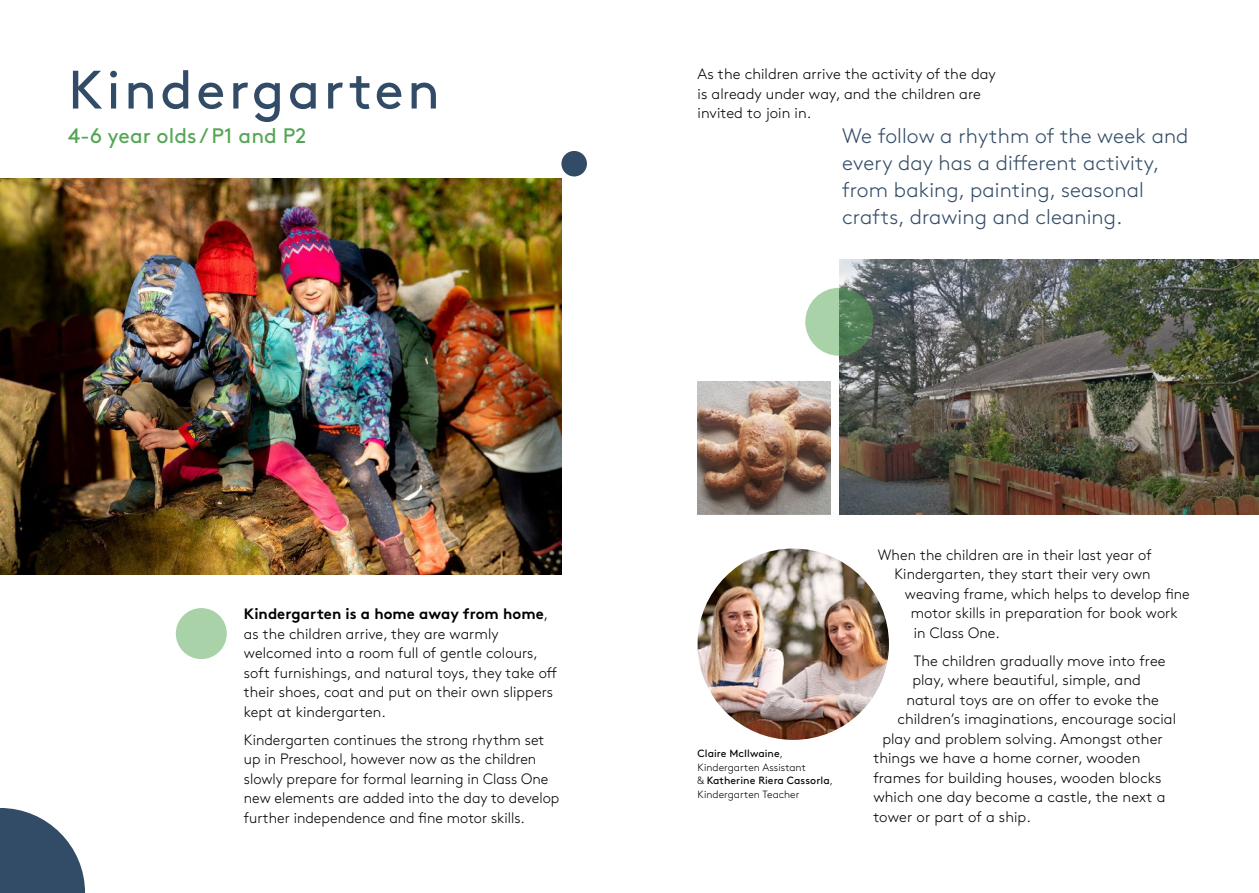
<style>
.page{position:relative;width:1259px;height:893px;background:#fff}
.page>*{position:absolute;margin:0;border:0;box-sizing:border-box;transform-origin:0 0}
.t1{font:54px "Brown";letter-spacing:.06em;color:#324b66}
.t2{font:300 21px/27px "Brown";letter-spacing:.005em;color:#324b66}
.t3{font:21px "Brown";letter-spacing:.005em;color:#54a553}
.t4{font:300 15px/19.5px "Brown";letter-spacing:.005em;color:#000}
.t5{font:300 10.5px/13.5px "Brown";letter-spacing:.005em;color:#000}
.s1{font-weight:700}
.s2{font-weight:400}
</style>
<div class="page">
<img style="left:0;top:179px;width:561px;height:395px">
<img style="left:697px;top:381px;width:134px;height:133px">
<img style="left:839px;top:259px;width:420px;height:255px">
<img style="left:697px;top:549px;width:192px;height:191px;border-radius:96px">
<svg style="left:0;top:808px;width:85px;height:85px"></svg>
<svg style="left:805px;top:288px;width:68px;height:68px;background:#7fa980"></svg>
<div style="left:176px;top:608px;width:51px;height:51px;background:#a9d2a9;border-radius:50%"></div>
<div style="left:561px;top:151px;width:26px;height:25px;background:#324b66;border-radius:50%"></div>
<h1 class="t1" style="left:68px;top:49px;width:373px">Kindergarten</h1>
<h2 class="t3" style="left:68px;top:119px;width:240px">4-6 year olds / P1 and P2</h2>
<p class="t4" style="left:244px;top:603px;width:315px"><span class="s1">Kindergarten is a home away from home</span>, as the children arrive, they are warmly welcomed into a room full of gentle colours, soft furnishings, and natural toys, they take off their shoes, coat and put on their own slippers kept at kindergarten.</p>
<p class="t4" style="left:244px;top:729px;width:317px">Kindergarten continues the strong rhythm set up in Preschool, however now as the children slowly prepare for formal learning in Class One new elements are added into the day to develop further independence and fine motor skills.</p>
<p class="t4" style="left:697px;top:63px;width:300px">As the children arrive the activity of the day is already under way, and the children are invited to join in.</p>
<h2 class="t2" style="left:842px;top:121px;width:348px">We follow a rhythm of the week and every day has a different activity, from baking, painting, seasonal crafts, drawing and cleaning.</h2>
<p class="t5" style="left:697px;top:746px;width:137px"><span class="s2">Claire McIlwaine</span>,<br>Kindergarten Assistant<br>&amp; <span class="s2">Katherine Riera Cassorla</span>,<br>Kindergarten Teacher</p>
<p class="t4" style="left:878px;top:544px;width:275px">When the children are in their last year of</p>
<p class="t4" style="left:894px;top:563px;width:258px">Kindergarten, they start their very own</p>
<p class="t4" style="left:905px;top:583px;width:286px">weaving frame, which helps to develop fine</p>
<p class="t4" style="left:911px;top:602px;width:268px">motor skills in preparation for book work</p>
<p class="t4" style="left:914px;top:622px;width:88px">in Class One.</p>
<p class="t4" style="left:914px;top:650px;width:253px">The children gradually move into free</p>
<p class="t4" style="left:912px;top:669px;width:230px">play, where beautiful, simple, and</p>
<p class="t4" style="left:906px;top:689px;width:254px">natural toys are on offer to evoke the</p>
<p class="t4" style="left:897px;top:708px;width:280px">children’s imaginations, encourage social</p>
<p class="t4" style="left:882px;top:728px;width:282px">play and problem solving. Amongst other</p>
<p class="t4" style="left:873px;top:747px;width:269px">things we have a home corner, wooden</p>
<p class="t4" style="left:873px;top:767px;width:289px">frames for building houses, wooden blocks</p>
<p class="t4" style="left:873px;top:786px;width:293px">which one day become a castle, the next a</p>
<p class="t4" style="left:873px;top:806px;width:159px">tower or part of a ship.</p>
</div>
